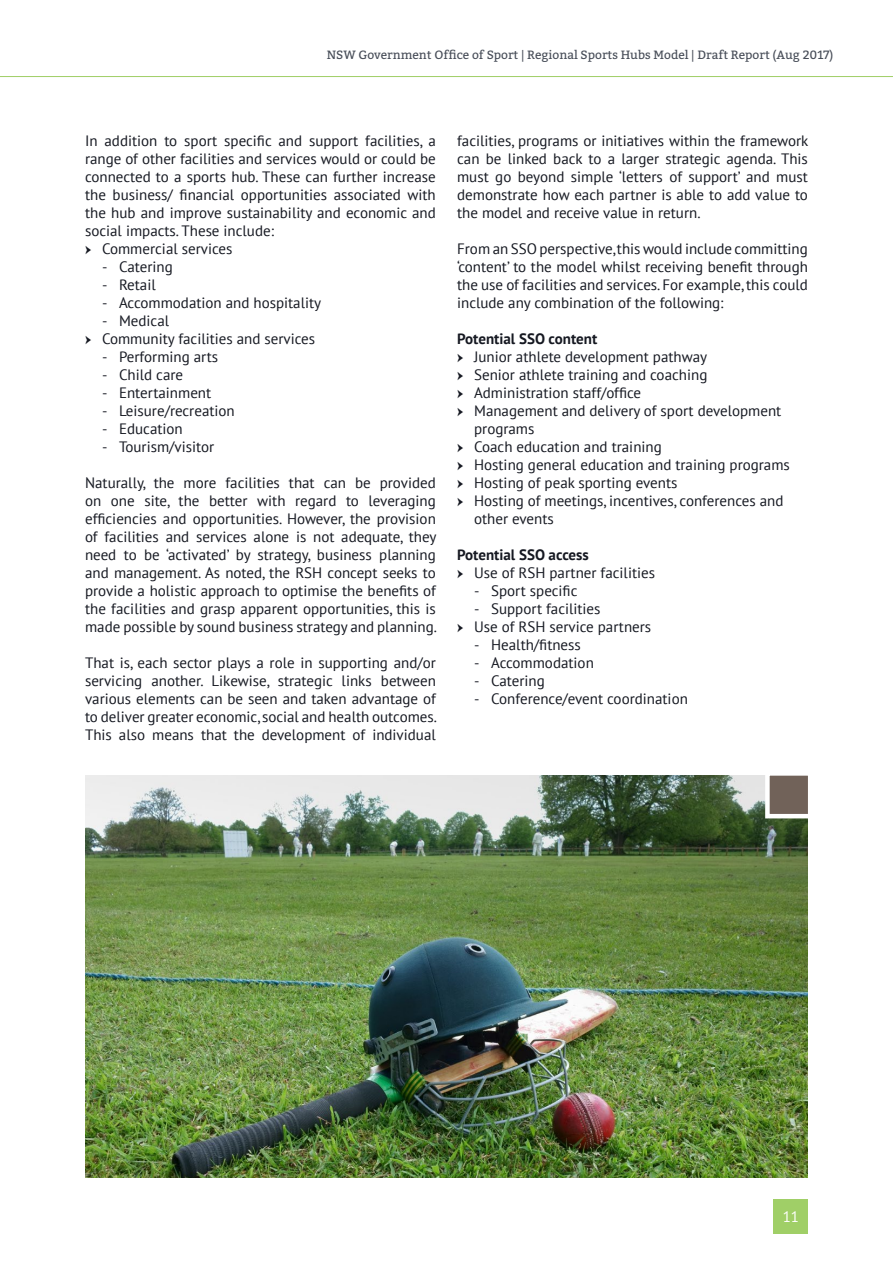
<style>
.page{position:relative;width:893px;height:1263px;background:#fff}
.page>*{position:absolute;margin:0;border:0;box-sizing:border-box;transform-origin:0 0}
.t1{font:15px/18px "PT Sans";color:#151821;text-align:justify}
.Heading4{font:700 15px "PT Sans";color:#151821}
.t2{font:15px "PT Sans";color:#fff}
.t3{font:12px "Bitter";color:#474d58}
.s1{font-family:"Minion Pro"}
</style>
<div class="page">
<hr style="left:0;top:76px;width:893px;height:1px;background:#a0cf67">
<div style="left:774px;top:1199px;width:34px;height:34px;background:#a0cf67"></div>
<img style="left:85px;top:776px;width:723px;height:402px">
<svg style="left:763px;top:775px;width:45px;height:46px"></svg>
<p class="t3" style="left:327px;top:46px;width:508px">NSW Government Office of Sport | Regional Sports Hubs Model | Draft Report (Aug 2017)</p>
<p class="t1" style="left:85px;top:131px;width:352px">In addition to sport specific and support facilities, a range of other facilities and services would or could be connected to a sports hub. These can further increase the business/ financial opportunities associated with the hub and improve sustainability and economic and social impacts. These include:</p>
<p class="t1" style="left:85px;top:239px;width:149px"><span class="s1">ӹ</span> Commercial services</p>
<p class="t1" style="left:102px;top:257px;width:72px">- Catering</p>
<p class="t1" style="left:102px;top:275px;width:55px">- Retail</p>
<p class="t1" style="left:102px;top:293px;width:221px">- Accommodation and hospitality</p>
<p class="t1" style="left:102px;top:311px;width:69px">- Medical</p>
<p class="t1" style="left:85px;top:329px;width:232px"><span class="s1">ӹ</span> Community facilities and services</p>
<p class="t1" style="left:102px;top:347px;width:118px">- Performing arts</p>
<p class="t1" style="left:102px;top:365px;width:83px">- Child care</p>
<p class="t1" style="left:102px;top:383px;width:111px">- Entertainment</p>
<p class="t1" style="left:102px;top:401px;width:134px">- Leisure/recreation</p>
<p class="t1" style="left:102px;top:419px;width:82px">- Education</p>
<p class="t1" style="left:102px;top:437px;width:114px">- Tourism/visitor</p>
<p class="t1" style="left:85px;top:473px;width:353px">Naturally, the more facilities that can be provided on one site, the better with regard to leveraging efficiencies and opportunities. However, the provision of facilities and services alone is not adequate, they need to be ‘activated’ by strategy, business planning and management. As noted, the RSH concept seeks to provide a holistic approach to optimise the benefits of the facilities and grasp apparent opportunities, this is made possible by sound business strategy and planning.</p>
<p class="t1" style="left:85px;top:653px;width:353px">That is, each sector plays a role in supporting and/or servicing another. Likewise, strategic links between various elements can be seen and taken advantage of to deliver greater economic, social and health outcomes.<br>This also means that the development of individual</p>
<p class="t1" style="left:457px;top:131px;width:353px">facilities, programs or initiatives within the framework can be linked back to a larger strategic agenda. This must go beyond simple ‘letters of support’ and must demonstrate how each partner is able to add value to the model and receive value in return.</p>
<p class="t1" style="left:457px;top:239px;width:352px">From an SSO perspective, this would include committing ‘content’ to the model whilst receiving benefit through the use of facilities and services. For example, this could include any combination of the following:</p>
<p class="Heading4" style="left:457px;top:328px;width:142px">Potential SSO content</p>
<p class="t1" style="left:457px;top:347px;width:252px"><span class="s1">ӹ</span> Junior athlete development pathway</p>
<p class="t1" style="left:457px;top:365px;width:252px"><span class="s1">ӹ</span> Senior athlete training and coaching</p>
<p class="t1" style="left:457px;top:383px;width:186px"><span class="s1">ӹ</span> Administration staff/office</p>
<p class="t1" style="left:474px;top:401px;width:309px;text-indent:-17px"><span class="s1">ӹ</span> Management and delivery of sport development programs</p>
<p class="t1" style="left:457px;top:437px;width:206px"><span class="s1">ӹ</span> Coach education and training</p>
<p class="t1" style="left:457px;top:455px;width:334px"><span class="s1">ӹ</span> Hosting general education and training programs</p>
<p class="t1" style="left:457px;top:473px;width:222px"><span class="s1">ӹ</span> Hosting of peak sporting events</p>
<p class="t1" style="left:474px;top:491px;width:311px;text-indent:-17px"><span class="s1">ӹ</span> Hosting of meetings, incentives, conferences and other events</p>
<p class="Heading4" style="left:457px;top:544px;width:133px">Potential SSO access</p>
<p class="t1" style="left:457px;top:563px;width:199px"><span class="s1">ӹ</span> Use of RSH partner facilities</p>
<p class="t1" style="left:474px;top:581px;width:105px">- Sport specific</p>
<p class="t1" style="left:474px;top:599px;width:128px">- Support facilities</p>
<p class="t1" style="left:457px;top:617px;width:196px"><span class="s1">ӹ</span> Use of RSH service partners</p>
<p class="t1" style="left:474px;top:635px;width:108px">- Health/fitness</p>
<p class="t1" style="left:474px;top:653px;width:121px">- Accommodation</p>
<p class="t1" style="left:474px;top:671px;width:72px">- Catering</p>
<p class="t1" style="left:474px;top:689px;width:215px">- Conference/event coordination</p>
<p class="t2" style="left:783px;top:1207px;width:18px">11</p>
</div>
